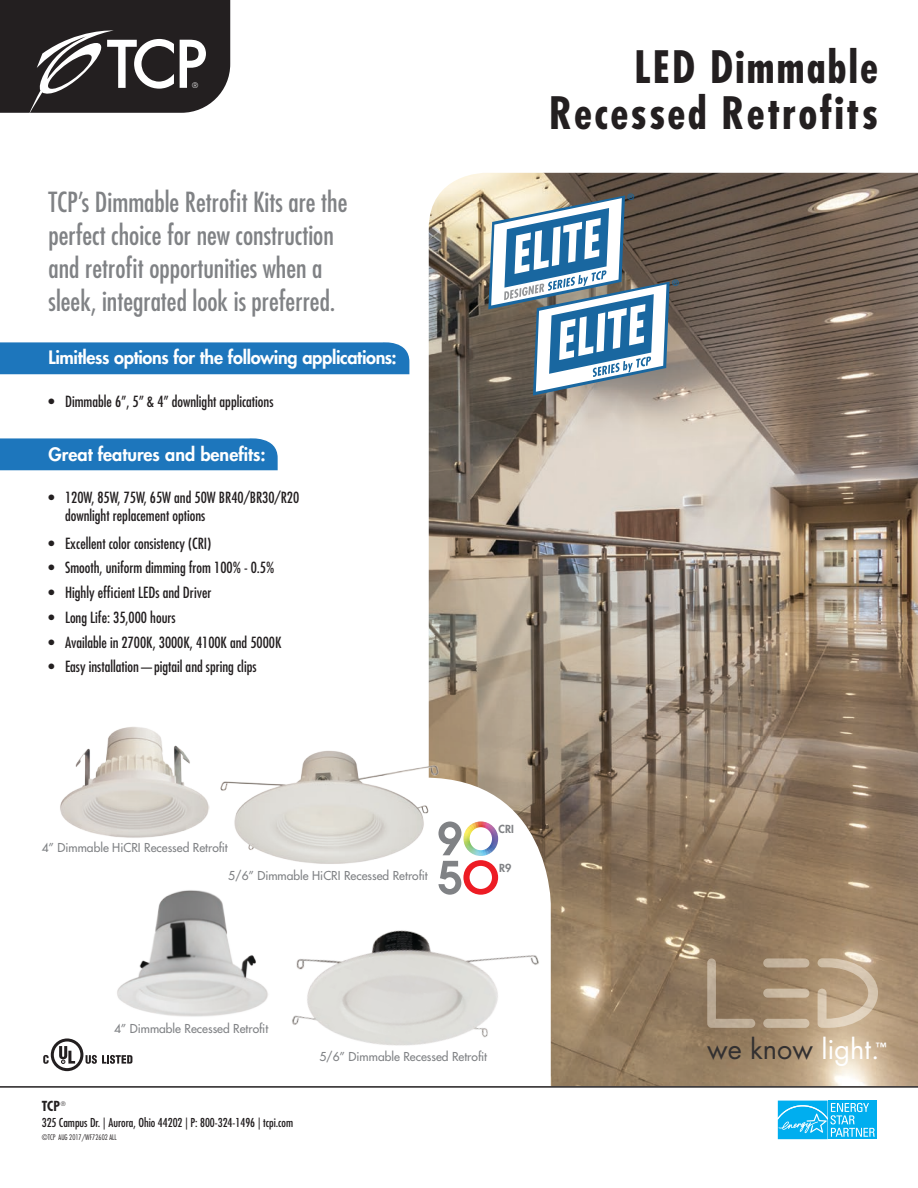
<style>
.page{position:relative;width:918px;height:1188px;background:#fff}
.page>*{position:absolute;margin:0;border:0;box-sizing:border-box;transform-origin:0 0}
.t1{font:700 condensed 43.5px/46.5px "Futura Std";letter-spacing:.05em;color:#231f20;text-align:right}
.t2{font:condensed 27px/33px "Futura Std";color:#808285}
.t3{font:27px "Futura Std";color:#323031}
.t4{font:19.65px "Myriad Pro";color:#1967a0}
.t5{font:800 18px "Futura Std";letter-spacing:-.015em;color:#fff}
.t6{font:condensed 15px/18px "Futura Std";color:#231f20}
.t7{font:700 condensed 13.5px "Futura Std";color:#231f20}
.t8{font:500 12px "Futura Std";color:#808285}
.t9{font:condensed 12px "Futura Std";color:#231f20}
.t10{font:800 11.1px "Futura Std";color:#fff}
.t11{font:800 10.8px "Futura Std";color:#808285}
.t12{font:300 condensed 7.5px "Futura Std";color:#231f20}
.t13{font:300 7.5px "Futura Std";color:#fff}
.s1{color:#fff}
</style>
<div class="page">
<img style="left:429px;top:173px;width:489px;height:913px">
<svg style="left:65px;top:778px;width:486px;height:308px"></svg>
<div style="left:0;top:438px;width:278px;height:32px;background:#1d76bc"></div>
<div style="left:0;top:342px;width:409px;height:32px;background:#1d76bc"></div>
<hr style="left:0;top:1086px;width:918px;height:2px;background:#231f20">
<svg style="left:0;top:0;width:230px;height:113px;background:#413e3f"></svg>
<svg style="left:43px;top:1038px;width:89px;height:33px"></svg>
<img style="left:257px;top:878px;width:292px;height:210px">
<img style="left:112px;top:888px;width:158px;height:136px">
<svg style="left:777px;top:1100px;width:100px;height:40px;background:#33bef2"></svg>
<svg style="left:707px;top:958px;width:48px;height:70px;background:#9a846a"></svg>
<div style="left:763px;top:989px;width:46px;height:9px;background:#cdbca4;border-radius:5px"></div>
<div style="left:763px;top:1019px;width:46px;height:9px;background:#cab9a2;border-radius:5px"></div>
<div style="left:763px;top:958px;width:46px;height:10px;background:#c4b39d;border-radius:5px"></div>
<svg style="left:817px;top:958px;width:61px;height:70px;background:#c6b094"></svg>
<img style="left:463px;top:821px;width:35px;height:1px">
<svg style="left:438px;top:822px;width:60px;height:73px"></svg>
<img style="left:218px;top:745px;width:225px;height:127px">
<img style="left:60px;top:727px;width:150px;height:111px">
<svg style="left:488px;top:196px;width:182px;height:200px"></svg>
<p class="t13" style="left:192px;top:80px;width:7px">®</p>
<h2 class="t2" style="left:49px;top:186px;width:300px">TCP’s Dimmable Retrofit Kits are the perfect choice for new construction and retrofit opportunities when a sleek, integrated look is preferred.</h2>
<p class="t5" style="left:49px;top:346px;width:350px">Limitless options for the following applications:</p>
<p class="t6" style="left:49px;top:392px;width:227px">• Dimmable 6”, 5” &amp; 4” downlight applications</p>
<p class="t5" style="left:49px;top:442px;width:219px">Great features and benefits:</p>
<p class="t6" style="left:65px;top:488px;width:236px;text-indent:-16px">• 120W, 85W, 75W, 65W and 50W BR40/BR30/R20 downlight replacement options</p>
<p class="t6" style="left:49px;top:534px;width:164px">• Excellent color consistency (CRI)</p>
<p class="t6" style="left:49px;top:559px;width:227px">• Smooth, uniform dimming from 100% - 0.5%</p>
<p class="t6" style="left:49px;top:583px;width:164px">• Highly efficient LEDs and Driver</p>
<p class="t6" style="left:49px;top:608px;width:129px">• Long Life: 35,000 hours</p>
<p class="t6" style="left:49px;top:633px;width:234px">• Available in 2700K, 3000K, 4100K and 5000K</p>
<p class="t6" style="left:49px;top:658px;width:209px">• Easy installation—pigtail and spring clips</p>
<h1 class="t1" style="left:549px;top:44px;width:330px">LED Dimmable<br>Recessed Retrofits</h1>
<h3 class="t4" style="left:627px;top:189px;width:10px">®</h3>
<h3 class="t4" style="left:671px;top:275px;width:10px">®</h3>
<p class="t8" style="left:42px;top:840px;width:187px">4” Dimmable HiCRI Recessed Retrofit</p>
<p class="t8" style="left:228px;top:868px;width:201px">5/6” Dimmable HiCRI Recessed Retrofit</p>
<p class="t11" style="left:499px;top:823px;width:17px">CRI</p>
<p class="t11" style="left:499px;top:861px;width:14px">R9</p>
<p class="t7" style="left:42px;top:1097px;width:25px">TCP<sup>®</sup></p>
<p class="t8" style="left:114px;top:1021px;width:156px">4” Dimmable Recessed Retrofit</p>
<p class="t9" style="left:42px;top:1116px;width:253px">325 Campus Dr. | Aurora, Ohio 44202 | P: 800-324-1496 | tcpi.com</p>
<p class="t12" style="left:42px;top:1133px;width:76px">©TCP AUG 2017/WF72602 ALL</p>
<p class="t8" style="left:319px;top:1049px;width:169px">5/6” Dimmable Recessed Retrofit</p>
<h2 class="t3" style="left:707px;top:1032px;width:174px">we know <span class="s1">light.</span></h2>
<p class="t10" style="left:875px;top:1040px;width:13px">™</p>
</div>
